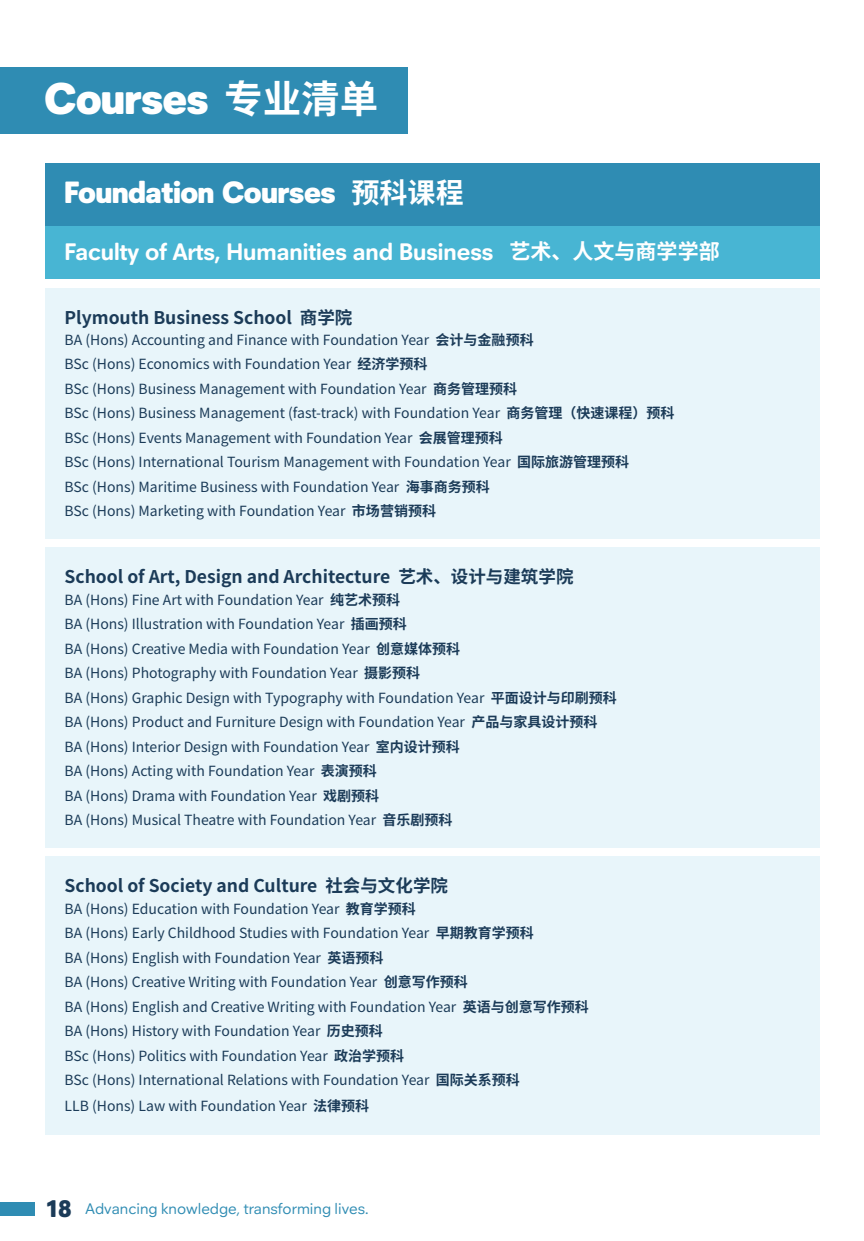
<style>
.page{position:relative;width:864px;height:1241px;background:#fff}
.page>*{position:absolute;margin:0;border:0;box-sizing:border-box;transform-origin:0 0}
.t1{font:900 45.5px "Neuzeitfor Plymouth";color:#fff}
.t2{font:900 31.5px "Neuzeitfor Plymouth";color:#fff}
.t3{font:700 24.5px "Neuzeitfor Plymouth";color:#fff}
.t4{font:700 17.5px "Noto Sans Hans";color:#1b3b58}
.t5{font:15.75px "Neuzeitfor Plymouth";color:#2f8cb3}
.t6{font:14px/24.5px "Noto Sans Hans";color:#1b3b58}
.s1{font-family:"Noto Sans Hans";font-weight:700;font-size:38.5px}
.s2{font-family:"Noto Sans Hans";font-weight:700;font-size:28px}
.s3{font-family:"Noto Sans Hans";font-size:21px}
.s4{font-weight:700}
.s5{font-weight:900;font-size:24.5px;color:#1b3b58}
</style>
<div class="page">
<div style="left:45px;top:226px;width:774px;height:52px;background:#48b5d3"></div>
<div style="left:0;top:1201px;width:35px;height:14px;background:#2f8cb3"></div>
<div style="left:0;top:67px;width:407px;height:67px;background:#2f8cb3"></div>
<div style="left:45px;top:288px;width:774px;height:250px;background:#e8f5fa"></div>
<div style="left:45px;top:547px;width:774px;height:300px;background:#e8f5fa"></div>
<div style="left:45px;top:856px;width:774px;height:278px;background:#e8f5fa"></div>
<div style="left:45px;top:163px;width:774px;height:63px;background:#2f8cb3"></div>
<h1 class="t1" style="left:45px;top:70px;width:335px">Courses <span class="s1">专业清单</span></h1>
<h2 class="t2" style="left:64px;top:172px;width:400px">Foundation Courses <span class="s2">预科课程</span></h2>
<h3 class="t3" style="left:64px;top:236px;width:656px">Faculty of Arts, Humanities and Business <span class="s3">艺术、人文与商学学部</span></h3>
<p class="t4" style="left:64px;top:308px;width:289px">Plymouth Business School 商学院</p>
<p class="t6" style="left:64px;top:327px;width:611px">BA (Hons) Accounting and Finance with Foundation Year <span class="s4">会计与金融预科<br></span>BSc (Hons) Economics with Foundation Year <span class="s4">经济学预科<br></span>BSc (Hons) Business Management with Foundation Year <span class="s4">商务管理预科<br></span>BSc (Hons) Business Management (fast-track) with Foundation Year <span class="s4">商务管理（快速课程）预科</span>BSc (Hons) Events Management with Foundation Year <span class="s4">会展管理预科<br></span>BSc (Hons) International Tourism Management with Foundation Year <span class="s4">国际旅游管理预科<br></span>BSc (Hons) Maritime Business with Foundation Year <span class="s4">海事商务预科<br></span>BSc (Hons) Marketing with Foundation Year <span class="s4">市场营销预科</span></p>
<p class="t4" style="left:64px;top:566px;width:510px">School of Art, Design and Architecture 艺术、设计与建筑学院</p>
<p class="t6" style="left:64px;top:587px;width:553px">BA (Hons) Fine Art with Foundation Year <span class="s4">纯艺术预科<br></span>BA (Hons) Illustration with Foundation Year <span class="s4">插画预科<br></span>BA (Hons) Creative Media with Foundation Year <span class="s4">创意媒体预科<br></span>BA (Hons) Photography with Foundation Year <span class="s4">摄影预科<br></span>BA (Hons) Graphic Design with Typography with Foundation Year <span class="s4">平面设计与印刷预科</span>BA (Hons) Product and Furniture Design with Foundation Year <span class="s4">产品与家具设计预科</span>BA (Hons) Interior Design with Foundation Year <span class="s4">室内设计预科<br></span>BA (Hons) Acting with Foundation Year <span class="s4">表演预科<br></span>BA (Hons) Drama with Foundation Year <span class="s4">戏剧预科<br></span>BA (Hons) Musical Theatre with Foundation Year <span class="s4">音乐剧预科</span></p>
<p class="t4" style="left:64px;top:875px;width:385px">School of Society and Culture 社会与文化学院</p>
<p class="t6" style="left:64px;top:896px;width:525px">BA (Hons) Education with Foundation Year <span class="s4">教育学预科<br></span>BA (Hons) Early Childhood Studies with Foundation Year <span class="s4">早期教育学预科<br></span>BA (Hons) English with Foundation Year <span class="s4">英语预科<br></span>BA (Hons) Creative Writing with Foundation Year <span class="s4">创意写作预科<br></span>BA (Hons) English and Creative Writing with Foundation Year <span class="s4">英语与创意写作预科</span>BA (Hons) History with Foundation Year <span class="s4">历史预科<br></span>BSc (Hons) Politics with Foundation Year <span class="s4">政治学预科<br></span>BSc (Hons) International Relations with Foundation Year <span class="s4">国际关系预科<br></span>LLB (Hons) Law with Foundation Year <span class="s4">法律预科</span></p>
<p class="t5" style="left:46px;top:1199px;width:324px"><span class="s5">18</span> Advancing knowledge, transforming lives.</p>
</div>
